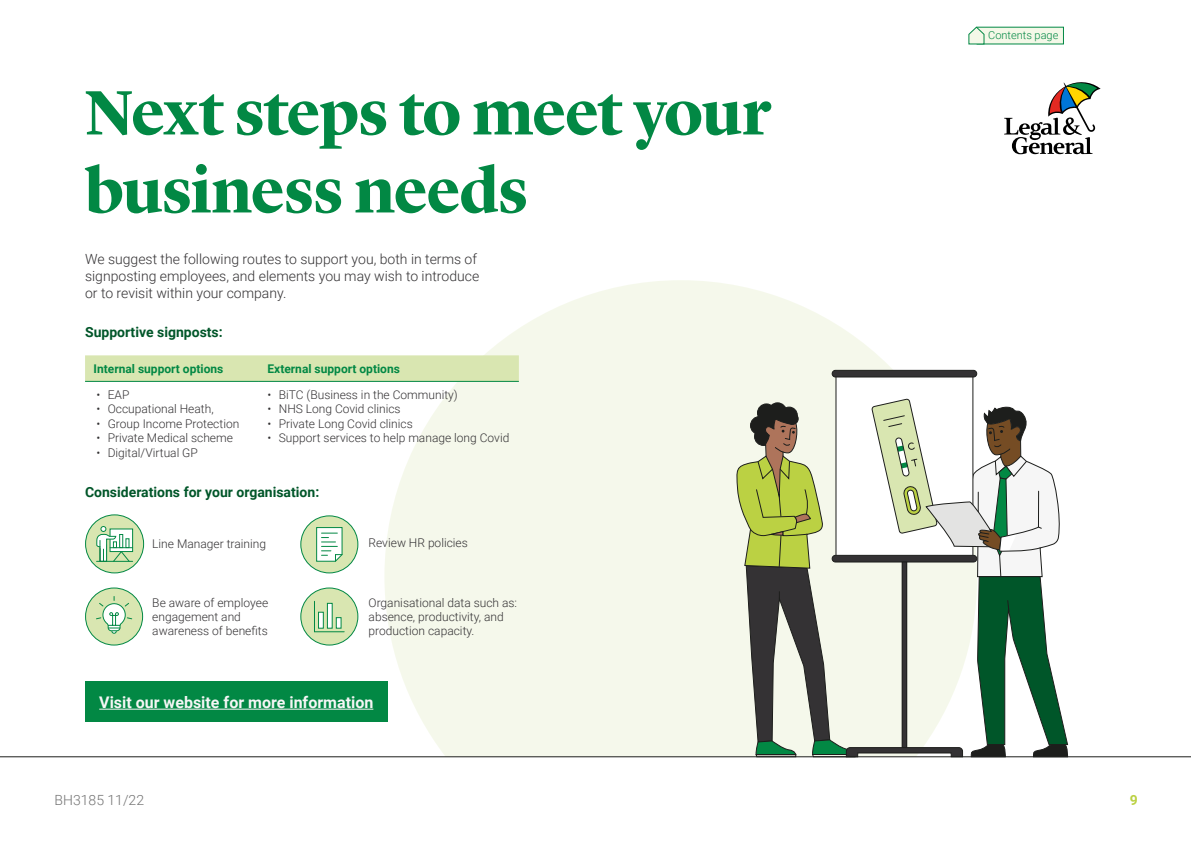
<style>
.page{position:relative;width:1191px;height:842px;background:#fff}
.page>*{position:absolute;margin:0;border:0;box-sizing:border-box;transform-origin:0 0}
.t1{font:700 65px/78px "Lyon Display";letter-spacing:-.02em;color:#028844}
.t2{font:700 16px "Roboto";color:#f6f6f6}
.t3{font:300 14px/16.8px "Roboto";color:#343234}
.t4{font:700 14px "Roboto";color:#005629}
.t5{font:300 14px "Roboto";color:#737373}
.t6{font:700 14px "Roboto";color:#bbd143}
.t7{font:300 12px/14.4px "Roboto";color:#343234}
.t8{font:700 12px "Roboto";color:#028844}
.t9{font:300 11px "Roboto";color:#028844}
</style>
<div class="page">
<svg style="left:384px;top:280px;width:593px;height:476px;fill:#f5f8eb"></svg>
<div style="left:836px;top:377px;width:137px;height:178px;background:#fff"></div>
<hr style="left:835px;top:377px;width:1px;height:178px;background:#1d1e1c">
<hr style="left:972px;top:377px;width:1px;height:178px;background:#1d1e1c">
<div style="left:832px;top:370px;width:144px;height:7px;background:#343234;border-radius:3px"></div>
<div style="left:831px;top:370px;width:146px;height:7px;border:1px solid #1d1e1c;border-radius:3px"></div>
<svg style="left:735px;top:398px;width:333px;height:360px"></svg>
<hr style="left:0;top:756px;width:1191px;height:1px;background:#1d1e1c">
<svg style="left:85px;top:355px;width:434px;height:26px;background:#d8e5b1"></svg>
<hr style="left:85px;top:381px;width:174px;height:1px;background:#028844">
<hr style="left:259px;top:381px;width:260px;height:1px;background:#028844">
<div style="left:86px;top:515px;width:58px;height:58px;background:#d9e6b1;border-radius:50%"></div>
<div style="left:85px;top:514px;width:59px;height:59px;border:1px solid #028844;border-radius:50%"></div>
<svg style="left:96px;top:526px;width:38px;height:36px"></svg>
<div style="left:86px;top:588px;width:57px;height:57px;background:#d9e6b1;border-radius:50%"></div>
<div style="left:85px;top:587px;width:58px;height:58px;border:1px solid #028844;border-radius:50%"></div>
<svg style="left:95px;top:595px;width:38px;height:39px"></svg>
<div style="left:301px;top:516px;width:57px;height:57px;background:#d9e6b1;border-radius:50%"></div>
<div style="left:300px;top:515px;width:58px;height:58px;border:1px solid #028844;border-radius:50%"></div>
<svg style="left:316px;top:527px;width:27px;height:35px"></svg>
<div style="left:301px;top:588px;width:57px;height:57px;background:#d9e6b1;border-radius:50%"></div>
<div style="left:300px;top:587px;width:58px;height:58px;border:1px solid #028844;border-radius:50%"></div>
<svg style="left:314px;top:600px;width:31px;height:33px"></svg>
<svg style="left:1004px;top:82px;width:96px;height:72px"></svg>
<div style="left:976px;top:27px;width:87px;height:17px;background:#f4f8e8"></div>
<svg style="left:968px;top:26px;width:16px;height:18px"></svg>
<div style="left:85px;top:682px;width:302px;height:40px;background:#028844"></div>
<hr style="left:99px;top:709px;width:274px;height:1px;background:#f6f6f6">
<p class="t1" style="left:85px;top:68px;width:687px">Next steps to meet your business needs</p>
<p class="t3" style="left:85px;top:250px;width:396px">We suggest the following routes to support you, both in terms of signposting employees, and elements you may wish to introduce or to revisit within your company.</p>
<p class="t4" style="left:85px;top:322px;width:139px">Supportive signposts:</p>
<p class="t8" style="left:94px;top:360px;width:131px">Internal support options</p>
<p class="t8" style="left:267px;top:360px;width:134px">External support options</p>
<p class="t7" style="left:96px;top:387px;width:35px">• EAP</p>
<p class="t7" style="left:96px;top:401px;width:119px">• Occupational Heath,</p>
<p class="t7" style="left:96px;top:416px;width:144px">• Group Income Protection</p>
<p class="t7" style="left:96px;top:430px;width:138px">• Private Medical scheme</p>
<p class="t7" style="left:96px;top:445px;width:103px">• Digital/Virtual GP</p>
<p class="t7" style="left:267px;top:387px;width:192px">• BiTC (Business in the Community)</p>
<p class="t7" style="left:267px;top:401px;width:135px">• NHS Long Covid clinics</p>
<p class="t7" style="left:267px;top:416px;width:147px">• Private Long Covid clinics</p>
<p class="t7" style="left:267px;top:430px;width:243px">• Support services to help manage long Covid</p>
<p class="t4" style="left:85px;top:482px;width:236px">Considerations for your organisation:</p>
<p class="t7" style="left:152px;top:536px;width:115px">Line Manager training</p>
<p class="t7" style="left:152px;top:595px;width:117px">Be aware of employee engagement and awareness of benefits</p>
<p class="t7" style="left:368px;top:535px;width:101px">Review HR policies</p>
<p class="t7" style="left:368px;top:595px;width:150px">Organisational data such as: absence, productivity, and production capacity.</p>
<p class="t2" style="left:99px;top:691px;width:276px">Visit our website for more information</p>
<p class="t9" style="left:988px;top:27px;width:72px">Contents page</p>
<p class="t5" style="left:55px;top:790px;width:91px">BH3185 11/22</p>
<p class="t6" style="left:1129px;top:790px;width:10px">9</p>
</div>
